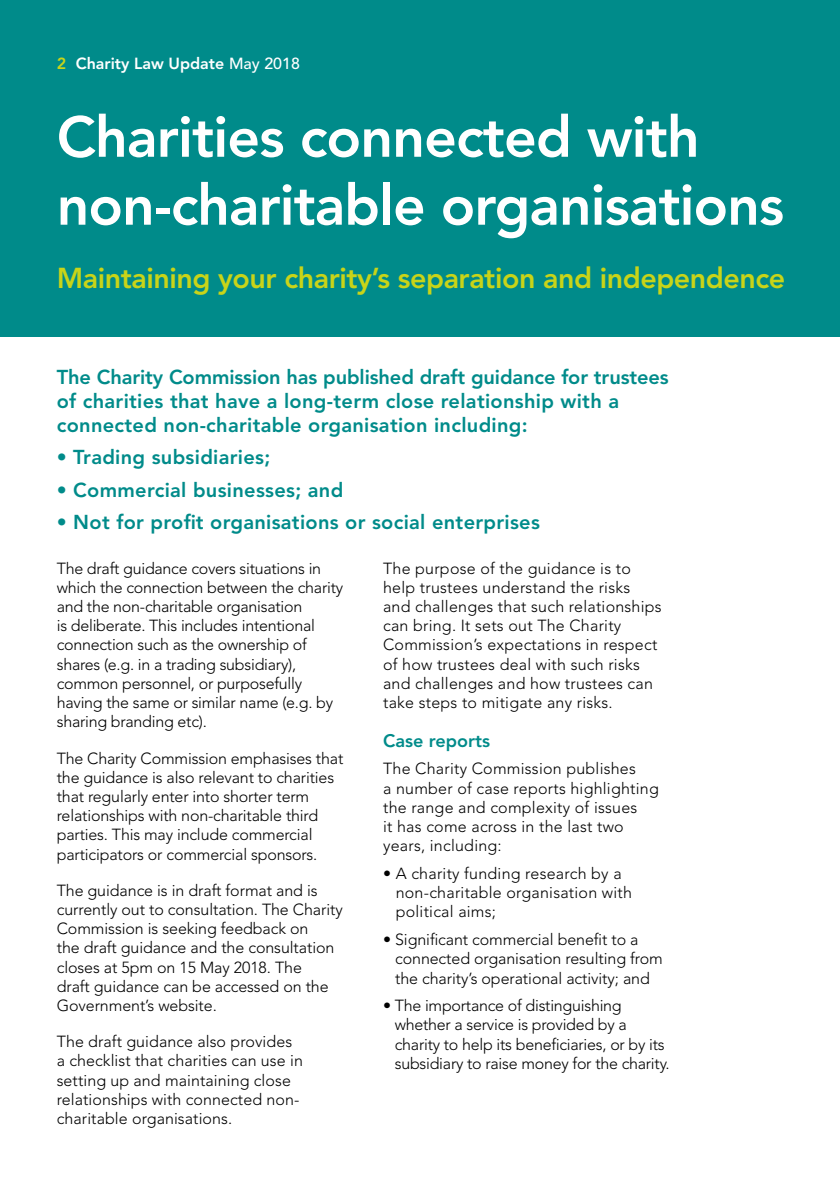
<style>
.page{position:relative;width:840px;height:1191px;background:#fff}
.page>*{position:absolute;margin:0;border:0;box-sizing:border-box;transform-origin:0 0}
.t1{font:800 57px "Avenir";letter-spacing:-.015em;color:#fff}
.t2{font:800 56.6px "Avenir";letter-spacing:-.015em;color:#fff}
.t3{font:800 28.6px "Avenir";letter-spacing:-.015em;color:#c8d419}
.t4{font:800 20px/24px "Avenir";letter-spacing:.015em;color:#008b8a}
.t5{font:800 18px "Avenir";color:#008b8a}
.t6{font:300 16px/19.2px "Avenir";letter-spacing:-.005em;color:#000}
.t7{font:300 16px/19.2px "Avenir";letter-spacing:.015em;color:#000}
.t8{font:800 16px "Avenir";color:#fff}
.s1{color:#c8d419}
.s2{font-weight:500}
</style>
<div class="page">
<div style="left:0;top:0;width:839px;height:336px;background:#008b8a"></div>
<p class="t8" style="left:57px;top:54px;width:244px"><span class="s1">2</span> Charity Law Update <span class="s2">May 2018</span></p>
<h1 class="t1" style="left:57px;top:103px;width:644px">Charities connected with</h1>
<h2 class="t2" style="left:57px;top:171px;width:728px">non-charitable organisations</h2>
<h3 class="t3" style="left:57px;top:261px;width:729px">Maintaining your charity’s separation and independence</h3>
<p class="t4" style="left:57px;top:365px;width:613px">The Charity Commission has published draft guidance for trustees of charities that have a long-term close relationship with a connected non-charitable organisation including:</p>
<p class="t4" style="left:57px;top:445px;width:215px">• Trading subsidiaries;</p>
<p class="t4" style="left:57px;top:478px;width:288px">• Commercial businesses; and</p>
<p class="t4" style="left:57px;top:510px;width:484px">• Not for profit organisations or social enterprises</p>
<p class="t6" style="left:57px;top:558px;width:288px">The draft guidance covers situations in which the connection between the charity and the non-charitable organisation<br>is deliberate. This includes intentional connection such as the ownership of shares (e.g. in a trading subsidiary), common personnel, or purposefully having the same or similar name (e.g. by sharing branding etc).</p>
<p class="t6" style="left:57px;top:748px;width:288px">The Charity Commission emphasises that the guidance is also relevant to charities that regularly enter into shorter term relationships with non-charitable third parties. This may include commercial participators or commercial sponsors.</p>
<p class="t6" style="left:57px;top:880px;width:287px">The guidance is in draft format and is currently out to consultation. The Charity Commission is seeking feedback on<br>the draft guidance and the consultation closes at 5pm on 15 May 2018. The<br>draft guidance can be accessed on the Government’s website.</p>
<p class="t6" style="left:57px;top:1032px;width:247px">The draft guidance also provides a checklist that charities can use in setting up and maintaining close relationships with connected non&shy;charitable organisations.</p>
<p class="t7" style="left:383px;top:558px;width:280px">The purpose of the guidance is to help trustees understand the risks<br>and challenges that such relationships can bring. It sets out The Charity Commission’s expectations in respect of how trustees deal with such risks and challenges and how trustees can take steps to mitigate any risks.</p>
<p class="t5" style="left:383px;top:730px;width:108px">Case reports</p>
<p class="t7" style="left:383px;top:759px;width:277px">The Charity Commission publishes<br>a number of case reports highlighting the range and complexity of issues<br>it has come across in the last two years, including:</p>
<p class="t7" style="left:395px;top:864px;width:237px;text-indent:-13px">• A charity funding research by a non-charitable organisation with political aims;</p>
<p class="t6" style="left:395px;top:930px;width:269px;text-indent:-12px">• Significant commercial benefit to a connected organisation resulting from the charity’s operational activity; and</p>
<p class="t6" style="left:394px;top:996px;width:276px;text-indent:-12px">• The importance of distinguishing whether a service is provided by a charity to help its beneficiaries, or by its subsidiary to raise money for the charity.</p>
</div>
